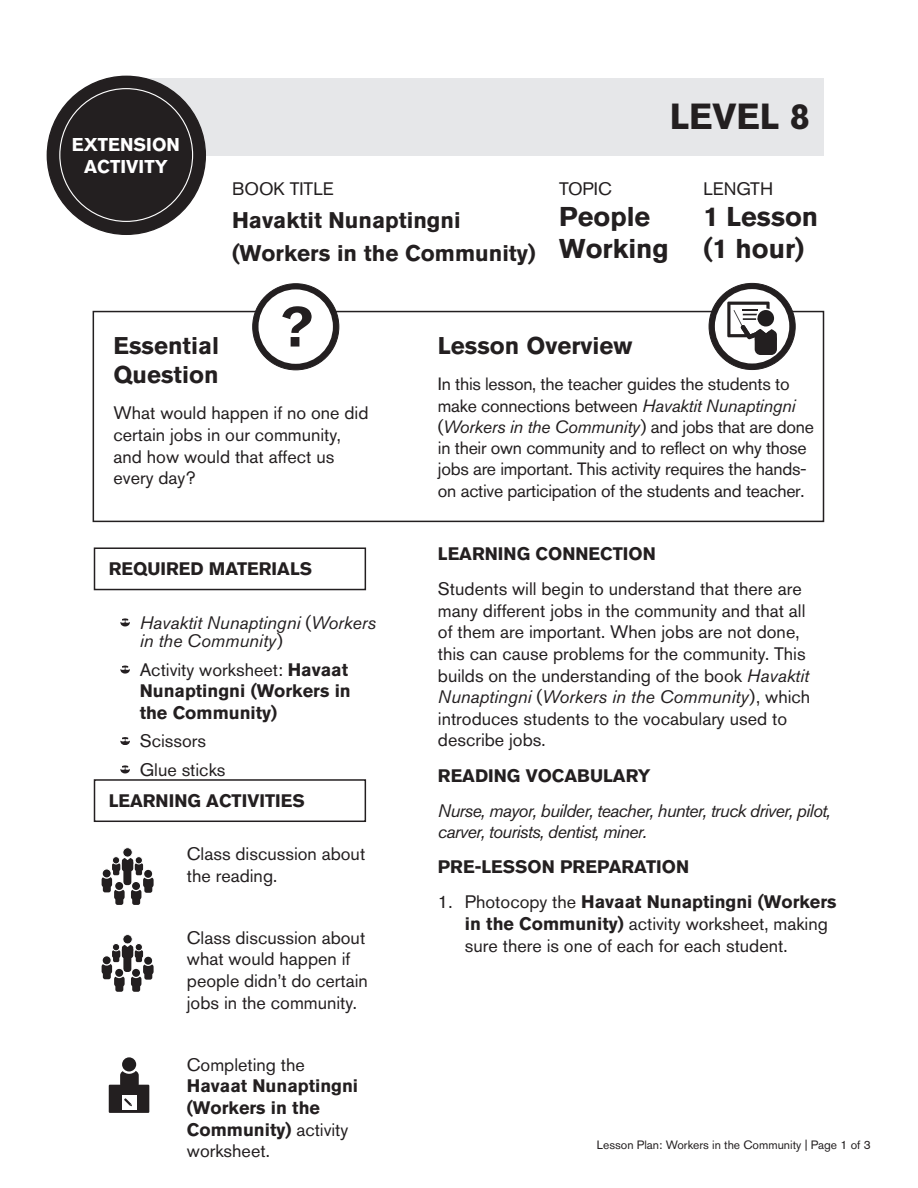
<style>
.page{position:relative;width:918px;height:1188px;background:#fff}
.page>*{position:absolute;margin:0;border:0;box-sizing:border-box;transform-origin:0 0}
.t1{font:700 61.5px "Akzidenz Grotesk BQ";color:#231f20}
.t2{font:700 36px "Akzidenz Grotesk BQ";color:#231f20}
.t3{font:700 27px/31.5px "Akzidenz Grotesk BQ";color:#231f20}
.t4{font:700 24px "Akzidenz Grotesk BQ";color:#231f20}
.t5{font:700 22.5px/33px "Akzidenz Grotesk BQ";color:#231f20}
.t6{font:700 18.45px/22px "Akzidenz Grotesk BQ";color:#fff;text-align:center}
.SUB1{font:18px/21.6px "Akzidenz Grotesk BQ";color:#231f20}
.LEARNING_ACTIVITIES{font:18px/21.6px "Akzidenz Grotesk BQ";color:#231f20}
.SUB1-2{font:700 18px "Akzidenz Grotesk BQ";color:#231f20}
.SUB1-3{font:italic 18px/21.6px "Akzidenz Grotesk BQ";letter-spacing:-.035em;color:#231f20}
.Teaching_Strategy{font:18px/21.6px "Akzidenz Grotesk BQ";color:#231f20}
.LEARNING_ACTIVITIES-2{font:700 18px/21.6px "Akzidenz Grotesk BQ";color:#231f20}
.STAR_BULLETS{font:700 18px/21.6px "Akzidenz Grotesk BQ";color:#231f20}
.STAR_BULLETS-2{font:italic 18px/18.8px "Akzidenz Grotesk BQ";color:#231f20}
.STAR_BULLETS-3{font:18px "Akzidenz Grotesk BQ";color:#231f20}
.Teaching_Strategy-2{font:17.7px/21.3px "Akzidenz Grotesk BQ";letter-spacing:-.015em;color:#231f20}
.t7{font:12px "Akzidenz Grotesk BQ";color:#231f20}
.s1{font-style:normal}
.s2{font-weight:400}
.s3{font-style:italic}
.s4{font-weight:700}
</style>
<div class="page">
<div style="left:93px;top:311px;width:731px;height:211px;border:2px solid #231f20"></div>
<div style="left:139px;top:78px;width:685px;height:78px;background:#e6e7e9"></div>
<div style="left:47px;top:76px;width:158px;height:158px;background:#231f20;border-radius:50%"></div>
<div style="left:94px;top:779px;width:272px;height:43px;border:2px solid #231f20"></div>
<div style="left:253px;top:284px;width:86px;height:86px;background:#231f20;border-radius:50%"></div>
<div style="left:260px;top:290px;width:72px;height:73px;background:#fff;border-radius:50%"></div>
<div style="left:259px;top:289px;width:74px;height:75px;border:2px solid #fff;border-radius:50%"></div>
<svg style="left:709px;top:283px;width:86px;height:87px;background:#3a3737"></svg>
<div style="left:716px;top:290px;width:72px;height:72px;background:#fff;border-radius:50%"></div>
<div style="left:715px;top:289px;width:74px;height:75px;border:2px solid #fff;border-radius:50%"></div>
<div style="left:755px;top:333px;width:22px;height:22px;background:#231f20;border-radius:6px"></div>
<svg style="left:727px;top:302px;width:50px;height:41px"></svg>
<div style="left:131px;top:889px;width:10px;height:11px;background:#231f20;border-radius:3px"></div>
<div style="left:132px;top:896px;width:8px;height:9px;background:#231f20;border-radius:2px"></div>
<div style="left:144px;top:884px;width:8px;height:9px;background:#231f20;border-radius:2px"></div>
<div style="left:114px;top:889px;width:11px;height:11px;background:#231f20;border-radius:3px"></div>
<div style="left:115px;top:896px;width:8px;height:9px;background:#231f20;border-radius:2px"></div>
<div style="left:103px;top:884px;width:8px;height:8px;background:#231f20;border-radius:2px"></div>
<svg style="left:101px;top:847px;width:52px;height:44px"></svg>
<svg style="left:120px;top:618px;width:10px;height:8px"></svg>
<svg style="left:120px;top:666px;width:10px;height:7px"></svg>
<svg style="left:120px;top:737px;width:10px;height:8px"></svg>
<svg style="left:120px;top:765px;width:10px;height:8px"></svg>
<div style="left:94px;top:547px;width:272px;height:43px;border:2px solid #231f20"></div>
<div style="left:120px;top:1071px;width:19px;height:18px;background:#231f20;border-radius:5px"></div>
<svg style="left:120px;top:1057px;width:19px;height:17px"></svg>
<div style="left:109px;top:1085px;width:40px;height:28px;background:#231f20"></div>
<div style="left:122px;top:1095px;width:14px;height:15px;background:#fff"></div>
<svg style="left:124px;top:1098px;width:8px;height:8px"></svg>
<div style="left:131px;top:976px;width:10px;height:11px;background:#231f20;border-radius:3px"></div>
<div style="left:132px;top:983px;width:8px;height:9px;background:#231f20;border-radius:2px"></div>
<div style="left:144px;top:971px;width:8px;height:9px;background:#231f20;border-radius:2px"></div>
<div style="left:114px;top:976px;width:11px;height:11px;background:#231f20;border-radius:3px"></div>
<div style="left:115px;top:983px;width:8px;height:9px;background:#231f20;border-radius:2px"></div>
<div style="left:103px;top:971px;width:8px;height:8px;background:#231f20;border-radius:2px"></div>
<svg style="left:101px;top:934px;width:52px;height:44px"></svg>
<p class="t6" style="left:72px;top:133px;width:110px">EXTENSION<br>ACTIVITY</p>
<p class="SUB1" style="left:232px;top:178px;width:103px">BOOK TITLE</p>
<p class="t5" style="left:232px;top:204px;width:305px">Havaktit Nunaptingni (Workers in the Community)</p>
<p class="t2" style="left:670px;top:96px;width:142px">LEVEL 8</p>
<p class="SUB1" style="left:559px;top:178px;width:54px">TOPIC</p>
<p class="t3" style="left:559px;top:201px;width:111px">People<br>Working</p>
<p class="SUB1" style="left:704px;top:178px;width:71px">LENGTH</p>
<p class="t3" style="left:704px;top:201px;width:116px">1 Lesson (1 hour)</p>
<p class="t1" style="left:276px;top:292px;width:39px">?</p>
<p class="t4" style="left:114px;top:332px;width:107px">Essential</p>
<p class="t4" style="left:114px;top:361px;width:107px">Question</p>
<p class="Teaching_Strategy" style="left:114px;top:402px;width:257px">What would happen if no one did certain jobs in our community, and how would that affect us every day?</p>
<p class="SUB1-2" style="left:109px;top:559px;width:205px">REQUIRED MATERIALS</p>
<p class="STAR_BULLETS-2" style="left:140px;top:613px;width:238px">Havaktit Nunaptingni <span class="s1">(</span>Workers in the Community<span class="s1">)</span></p>
<p class="STAR_BULLETS" style="left:140px;top:659px;width:213px"><span class="s2">Activity worksheet:</span> Havaat<br>Nunaptingni (Workers in the Community)</p>
<p class="STAR_BULLETS-3" style="left:140px;top:730px;width:68px">Scissors</p>
<p class="STAR_BULLETS-3" style="left:140px;top:759px;width:87px">Glue sticks</p>
<p class="SUB1-2" style="left:109px;top:790px;width:198px">LEARNING ACTIVITIES</p>
<p class="LEARNING_ACTIVITIES" style="left:187px;top:843px;width:180px">Class discussion about the reading.</p>
<p class="LEARNING_ACTIVITIES" style="left:187px;top:927px;width:182px">Class discussion about what would happen if people didn’t do certain jobs in the community.</p>
<p class="LEARNING_ACTIVITIES-2" style="left:187px;top:1054px;width:173px"><span class="s2">Completing the<br></span>Havaat Nunaptingni (Workers in the<br>Community) <span class="s2">activity worksheet.</span></p>
<p class="t4" style="left:438px;top:332px;width:196px">Lesson Overview</p>
<p class="Teaching_Strategy-2" style="left:438px;top:373px;width:378px">In this lesson, the teacher guides the students to make connections between <span class="s3">Havaktit Nunaptingni </span>(<span class="s3">Workers in the Community</span>) and jobs that are done in their own community and to reflect on why those jobs are important. This activity requires the hands&shy;on active participation of the students and teacher.</p>
<p class="SUB1-2" style="left:438px;top:544px;width:220px">LEARNING CONNECTION</p>
<p class="SUB1" style="left:438px;top:578px;width:374px">Students will begin to understand that there are many different jobs in the community and that all of them are important. When jobs are not done, this can cause problems for the community. This builds on the understanding of the book <span class="s3">Havaktit Nunaptingni</span> (<span class="s3">Workers in the Community</span>), which introduces students to the vocabulary used to describe jobs.</p>
<p class="SUB1-2" style="left:438px;top:765px;width:214px">READING VOCABULARY</p>
<p class="SUB1-3" style="left:438px;top:800px;width:394px">Nurse, mayor, builder, teacher, hunter, truck driver, pilot, carver, tourists, dentist, miner.</p>
<p class="SUB1-2" style="left:438px;top:857px;width:253px">PRE-LESSON PREPARATION</p>
<p class="SUB1" style="left:465px;top:891px;width:373px;text-indent:-27px">1. Photocopy the <span class="s4">Havaat Nunaptingni (Workers in the Community)</span> activity worksheet, making sure there is one of each for each student.</p>
<p class="t7" style="left:597px;top:1138px;width:275px">Lesson Plan: Workers in the Community | Page 1 of 3</p>
</div>
